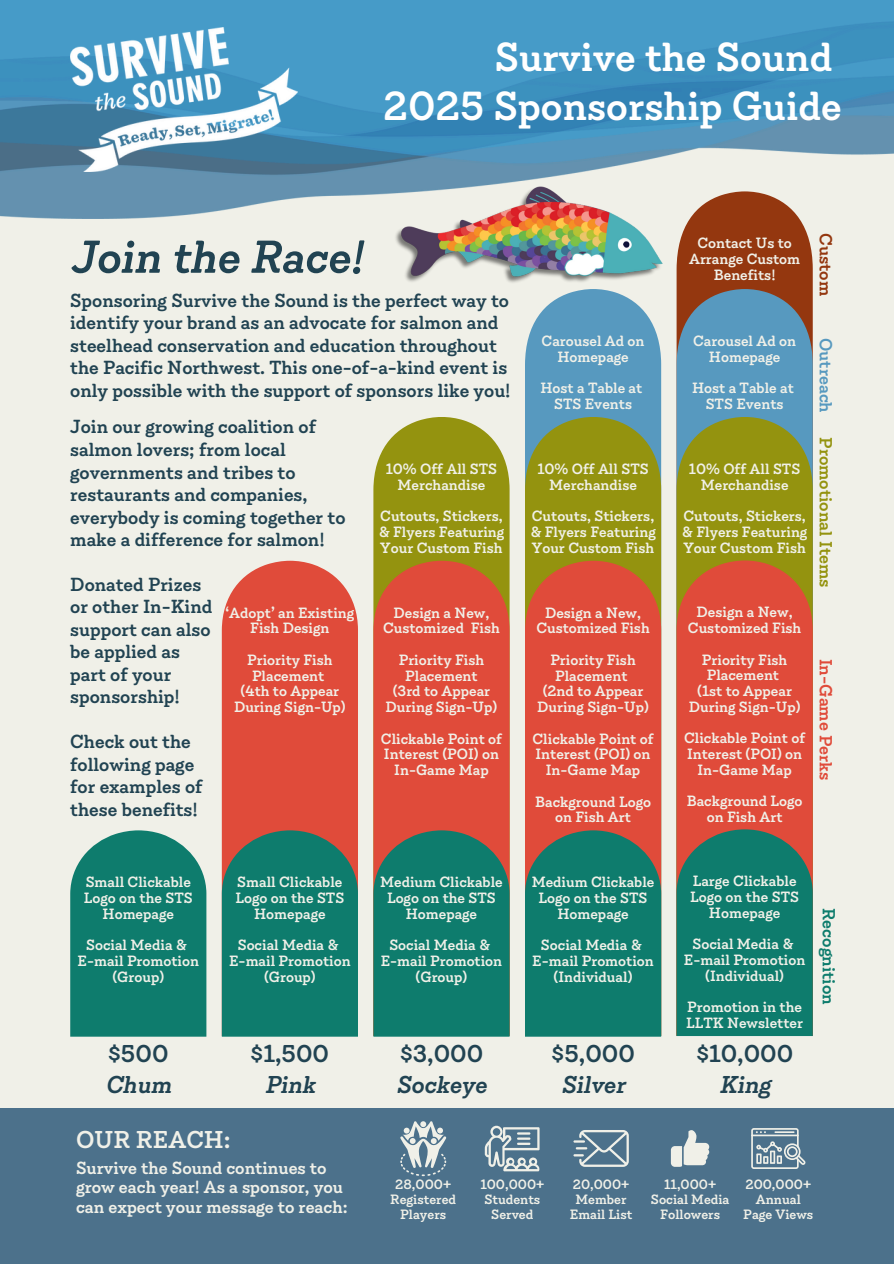
<style>
.page{position:relative;width:894px;height:1264px;background:#fff}
.page>*{position:absolute;margin:0;border:0;box-sizing:border-box;transform-origin:0 0}
.t1{font:italic 600 51px "Emy Slab";color:#214352}
.t2{font:600 45px/48.3px "Emy Slab";color:#fff;text-align:right}
.t3{font:600 27px/31.5px "Emy Slab";color:#214352;text-align:center}
.t4{font:italic 600 27px/31.5px "Emy Slab";color:#214352}
.t5{font:600 27px "Emy Slab";color:#f0f0e8}
.t6{font:600 21px/22.5px "Emy Slab";color:#214352}
.t7{font:600 19.5px/19.5px "Emy Slab";color:#f0f0e8}
.t8{font:600 19.5px "Emy Slab";color:#94930f}
.t9{font:600 19.5px "Emy Slab";color:#e04b3a}
.t10{font:600 19.5px "Emy Slab";color:#0e7c6d}
.t11{font:600 19.5px "Emy Slab";color:#5799bf}
.t12{font:600 19.5px "Emy Slab";color:#94370f}
.t13{font:600 16.5px/15.8px "Emy Slab";color:#f0f0e8;text-align:center}
.t14{font:600 15px/14.7px "Emy Slab";color:#f0f0e8;text-align:center}
.s1{font-style:italic}
.s2{font-style:normal}
</style>
<div class="page">
<div style="left:0;top:0;width:893px;height:1263px;background:#f0f0e8"></div>
<div style="left:0;top:1107px;width:893px;height:156px;background:#4c718b"></div>
<div style="left:222px;top:560px;width:136px;height:270px;background:#e04b3a"></div>
<svg style="left:222px;top:830px;width:136px;height:206px;background:#1c7869"></svg>
<svg style="left:70px;top:830px;width:136px;height:206px;background:#1d8475"></svg>
<svg style="left:373px;top:417px;width:136px;height:143px;background:#9d9c26"></svg>
<div style="left:373px;top:560px;width:136px;height:270px;background:#e04b3a"></div>
<svg style="left:373px;top:830px;width:136px;height:206px;background:#1c7869"></svg>
<svg style="left:525px;top:289px;width:136px;height:128px;background:#68a2c3"></svg>
<svg style="left:525px;top:417px;width:136px;height:143px;background:#8d9320"></svg>
<div style="left:525px;top:560px;width:136px;height:270px;background:#e04b3a"></div>
<svg style="left:525px;top:830px;width:136px;height:206px;background:#1c7869"></svg>
<img style="left:0;top:0;width:893px;height:218px">
<svg style="left:676px;top:191px;width:136px;height:98px;background:#a25330"></svg>
<svg style="left:676px;top:289px;width:136px;height:128px;background:#5f8fac"></svg>
<svg style="left:676px;top:417px;width:136px;height:143px;background:#8e9321"></svg>
<div style="left:676px;top:560px;width:136px;height:269px;background:#e04b3a"></div>
<svg style="left:676px;top:829px;width:136px;height:207px;background:#1c7869"></svg>
<img style="left:70px;top:27px;width:227px;height:144px">
<img style="left:381px;top:186px;width:293px;height:97px">
<svg style="left:400px;top:1121px;width:46px;height:54px"></svg>
<svg style="left:670px;top:1130px;width:39px;height:36px"></svg>
<svg style="left:573px;top:1130px;width:55px;height:36px"></svg>
<svg style="left:484px;top:1125px;width:55px;height:46px"></svg>
<svg style="left:751px;top:1128px;width:54px;height:40px"></svg>
<p class="t2" style="left:383px;top:29px;width:460px">Survive the Sound<br>2025 Sponsorship Guide</p>
<h5 class="t1" style="left:70px;top:221px;width:293px">Join the Race!</h5>
<p class="t6" style="left:70px;top:287px;width:442px">Sponsoring Survive the Sound is the perfect way to identify your brand as an advocate for salmon and steelhead conservation and education throughout the Pacific Northwest. This one-of-a-kind event is only possible with the support of sponsors like you!</p>
<p class="t6" style="left:70px;top:413px;width:277px">Join our growing coalition of salmon lovers; from local governments and tribes to restaurants and companies, everybody is coming together to make a difference for salmon!</p>
<p class="t13" style="left:385px;top:459px;width:113px">10% Off All STS<br>Merchandise</p>
<p class="t13" style="left:378px;top:506px;width:127px;text-align:justify">Cutouts, Stickers, &amp; Flyers Featuring Your Custom Fish</p>
<h5 class="t6" style="left:70px;top:571px;width:144px">Donated Prizes or other In-Kind support can also be applied as part of your sponsorship!</h5>
<h4 class="t6" style="left:70px;top:728px;width:134px">Check out the following page for examples of these benefits!</h4>
<p class="t13" style="left:225px;top:603px;width:130px">‘Adopt’ an Existing<br>Fish Design</p>
<p class="t13" style="left:247px;top:650px;width:87px;text-align:left">Priority Fish<br>Placement</p>
<h2 class="t13" style="left:234px;top:681px;width:113px">(4th to Appear<br>During Sign-Up)</h2>
<p class="t13" style="left:383px;top:603px;width:118px">Design a New,<br>Customized Fish</p>
<p class="t13" style="left:398px;top:650px;width:87px">Priority Fish<br>Placement</p>
<p class="t13" style="left:385px;top:681px;width:113px">(3rd to Appear<br>During Sign-Up)</p>
<p class="t13" style="left:381px;top:729px;width:122px">Clickable Point of<br>Interest (POI) on<br>In-Game Map</p>
<p class="t13" style="left:541px;top:331px;width:104px">Carousel Ad on<br>Homepage</p>
<p class="t13" style="left:540px;top:378px;width:103px">Host a Table at</p>
<p class="t13" style="left:554px;top:394px;width:79px">STS Events</p>
<p class="t13" style="left:537px;top:459px;width:113px">10% Off All STS<br>Merchandise</p>
<p class="t13" style="left:530px;top:506px;width:127px;text-align:justify">Cutouts, Stickers, &amp; Flyers Featuring Your Custom Fish</p>
<p class="t13" style="left:536px;top:603px;width:115px">Design a New,<br>Customized Fish</p>
<p class="t13" style="left:550px;top:650px;width:87px;text-align:left">Priority Fish<br>Placement</p>
<p class="t13" style="left:537px;top:681px;width:113px">(2nd to Appear<br>During Sign-Up)</p>
<p class="t13" style="left:532px;top:729px;width:122px">Clickable Point of<br>Interest (POI) on<br>In-Game Map</p>
<p class="t13" style="left:535px;top:792px;width:117px">Background Logo on Fish Art</p>
<p class="t13" style="left:689px;top:233px;width:113px">Contact Us to<br>Arrange Custom<br>Benefits!</p>
<h4 class="t12" style="left:839px;top:233px;width:65px;rotate:90deg">Custom</h4>
<h5 class="t13" style="left:693px;top:331px;width:104px">Carousel Ad on<br>Homepage</h5>
<h5 class="t13" style="left:691px;top:378px;width:103px">Host a Table at</h5>
<p class="t13" style="left:705px;top:394px;width:79px">STS Events</p>
<p class="t13" style="left:688px;top:459px;width:113px">10% Off All STS<br>Merchandise</p>
<h5 class="t13" style="left:681px;top:506px;width:127px;text-align:justify">Cutouts, Stickers, &amp; Flyers Featuring Your Custom Fish</h5>
<p class="t13" style="left:687px;top:602px;width:115px">Design a New,<br>Customized Fish</p>
<p class="t13" style="left:701px;top:650px;width:87px;text-align:left">Priority Fish<br>Placement</p>
<p class="t13" style="left:688px;top:681px;width:113px">(1st to Appear<br>During Sign-Up)</p>
<p class="t13" style="left:684px;top:728px;width:122px">Clickable Point of<br>Interest (POI) on<br>In-Game Map</p>
<p class="t13" style="left:686px;top:791px;width:117px">Background Logo on Fish Art</p>
<p class="t11" style="left:839px;top:338px;width:76px;rotate:90deg">Outreach</p>
<p class="t8" style="left:839px;top:437px;width:151px;rotate:90deg">Promotional Items</p>
<p class="t9" style="left:839px;top:658px;width:123px;rotate:90deg">In-Game Perks</p>
<h5 class="t13" style="left:84px;top:872px;width:110px">Small Clickable<br>Logo on the STS<br>Homepage</h5>
<h5 class="t13" style="left:86px;top:935px;width:102px">Social Media &amp;</h5>
<p class="t13" style="left:77px;top:951px;width:123px">E-mail Promotion (Group)</p>
<p class="t13" style="left:235px;top:872px;width:110px">Small Clickable<br>Logo on the STS<br>Homepage</p>
<p class="t13" style="left:238px;top:935px;width:102px">Social Media &amp;</p>
<h1 class="t13" style="left:229px;top:951px;width:123px">E-mail Promotion (Group)</h1>
<p class="t13" style="left:380px;top:872px;width:124px">Medium Clickable<br>Logo on the STS<br>Homepage</p>
<p class="t13" style="left:389px;top:935px;width:102px">Social Media &amp;</p>
<p class="t13" style="left:380px;top:951px;width:123px">E-mail Promotion (Group)</p>
<p class="t13" style="left:531px;top:872px;width:124px">Medium Clickable<br>Logo on the STS<br>Homepage</p>
<p class="t13" style="left:540px;top:935px;width:102px">Social Media &amp;</p>
<p class="t13" style="left:532px;top:951px;width:123px">E-mail Promotion (Individual)</p>
<p class="t13" style="left:690px;top:871px;width:110px">Large Clickable<br>Logo on the STS<br>Homepage</p>
<p class="t13" style="left:692px;top:934px;width:102px">Social Media &amp;</p>
<h5 class="t13" style="left:683px;top:950px;width:123px">E-mail Promotion (Individual)</h5>
<h5 class="t13" style="left:686px;top:997px;width:118px;text-align:left">Promotion in the<br>LLTK Newsletter</h5>
<p class="t3" style="left:105px;top:1035px;width:67px;text-align:left">$500<br><span class="s1">Chum</span></p>
<p class="t3" style="left:250px;top:1035px;width:80px">$1,500<br><span class="s1">Pink</span></p>
<p class="t4" style="left:396px;top:1035px;width:92px"><span class="s2">$3,000<br></span>Sockeye</p>
<p class="t3" style="left:551px;top:1035px;width:85px">$5,000<br><span class="s1">Silver</span></p>
<p class="t3" style="left:696px;top:1035px;width:98px">$10,000<br><span class="s1">King</span></p>
<p class="t10" style="left:842px;top:908px;width:98px;rotate:90deg">Recognition</p>
<h4 class="t5" style="left:76px;top:1120px;width:156px">OUR REACH:</h4>
<h4 class="t7" style="left:76px;top:1155px;width:273px">Survive the Sound continues to grow each year! As a sponsor, you can expect your message to reach:</h4>
<h3 class="t14" style="left:390px;top:1175px;width:67px">28,000+<br>Registered<br>Players</h3>
<h5 class="t14" style="left:480px;top:1175px;width:65px">100,000+</h5>
<p class="t14" style="left:484px;top:1190px;width:58px">Students<br>Served</p>
<p class="t14" style="left:569px;top:1175px;width:64px">20,000+<br>Member<br>Email List</p>
<p class="t14" style="left:743px;top:1175px;width:71px">200,000+<br>Annual<br>Page Views</p>
<h4 class="t14" style="left:650px;top:1175px;width:80px">11,000+<br>Social Media<br>Followers</h4>
</div>
